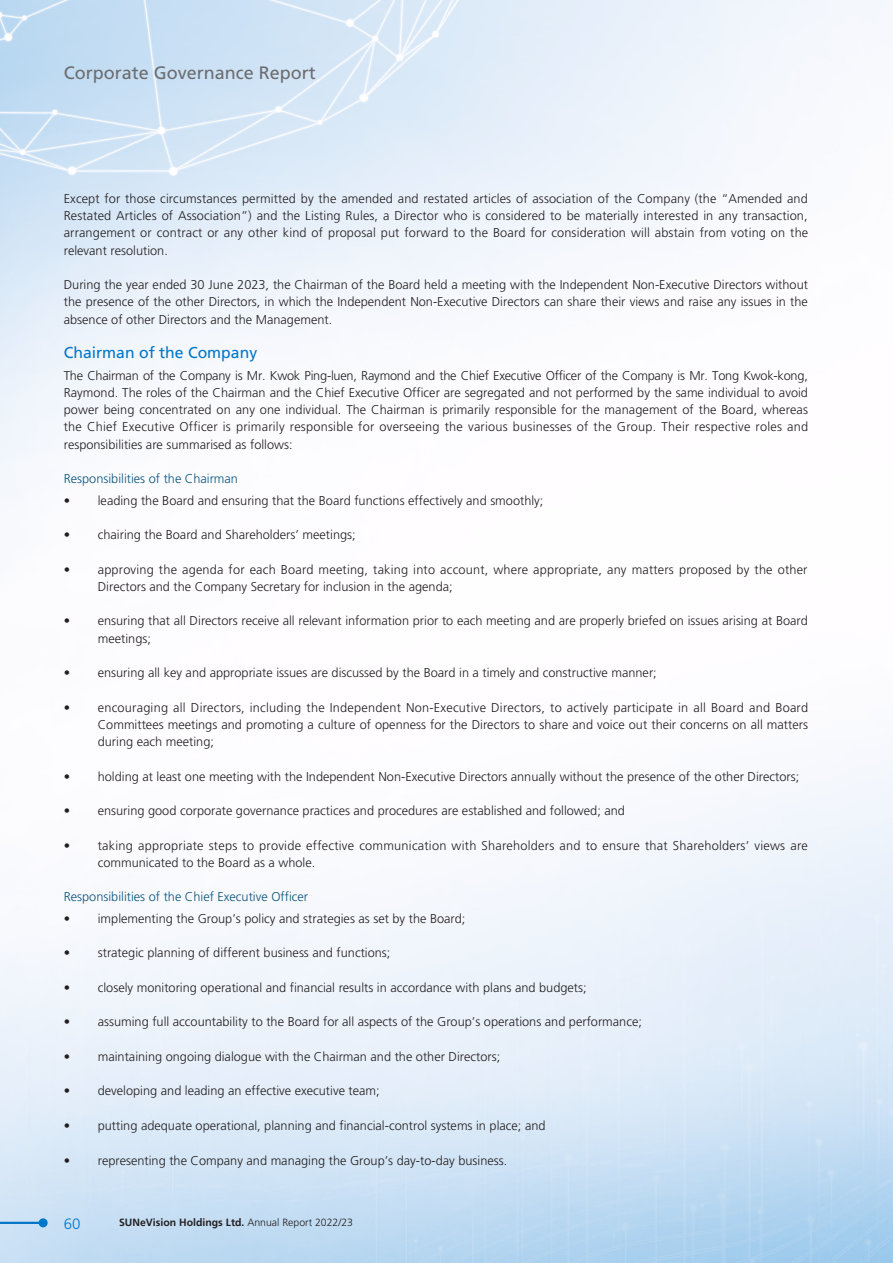
<style>
.page{position:relative;width:893px;height:1263px;background:#fff}
.page>*{position:absolute;margin:0;border:0;box-sizing:border-box;transform-origin:0 0}
.t1{font:18px "Frutiger LT Std";color:#6c6d70}
.t2{font:15.75px "Frutiger LT Std";color:#0076c8}
.t3{font:300 15px "Frutiger LT Std";color:#0076c8}
.t4{font:300 12.75px/17.2px "Frutiger LT Std";color:#231f20;text-align:justify}
.t5{font:300 12.75px/17.2px "Frutiger LT Std";letter-spacing:.02em;color:#231f20}
.t6{font:300 12.75px "Frutiger LT Std";color:#0a547d}
.t7{font:700 10.5px "Frutiger LT Std";color:#231f20}
.s1{font-weight:300}
</style>
<div class="page">
<hr style="left:0;top:1222px;width:43px;height:2px;background:#0076c8">
<div style="left:39px;top:1218px;width:9px;height:9px;background:#0076c8;border-radius:50%"></div>
<h1 class="t1" style="left:64px;top:62px;width:254px">Corporate Governance Report</h1>
<p class="t4" style="left:64px;top:190px;width:746px">Except for those circumstances permitted by the amended and restated articles of association of the Company (the “Amended and Restated Articles of Association”) and the Listing Rules, a Director who is considered to be materially interested in any transaction, arrangement or contract or any other kind of proposal put forward to the Board for consideration will abstain from voting on the relevant resolution.</p>
<p class="t4" style="left:64px;top:276px;width:746px">During the year ended 30 June 2023, the Chairman of the Board held a meeting with the Independent Non-Executive Directors without the presence of the other Directors, in which the Independent Non-Executive Directors can share their views and raise any issues in the absence of other Directors and the Management.</p>
<p class="t2" style="left:64px;top:343px;width:195px">Chairman of the Company</p>
<p class="t4" style="left:64px;top:367px;width:746px">The Chairman of the Company is Mr. Kwok Ping-luen, Raymond and the Chief Executive Officer of the Company is Mr. Tong Kwok-kong, Raymond. The roles of the Chairman and the Chief Executive Officer are segregated and not performed by the same individual to avoid power being concentrated on any one individual. The Chairman is primarily responsible for the management of the Board, whereas the Chief Executive Officer is primarily responsible for overseeing the various businesses of the Group. Their respective roles and responsibilities are summarised as follows:</p>
<p class="t6" style="left:64px;top:471px;width:176px">Responsibilities of the Chairman</p>
<p class="t4" style="left:64px;top:492px;width:481px">• leading the Board and ensuring that the Board functions effectively and smoothly;</p>
<p class="t4" style="left:64px;top:526px;width:293px">• chairing the Board and Shareholders’ meetings;</p>
<p class="t4" style="left:98px;top:561px;width:711px;text-indent:-34px">• approving the agenda for each Board meeting, taking into account, where appropriate, any matters proposed by the other<br>Directors and the Company Secretary for inclusion in the agenda;</p>
<p class="t4" style="left:98px;top:612px;width:712px;text-indent:-34px">• ensuring that all Directors receive all relevant information prior to each meeting and are properly briefed on issues arising at Board meetings;</p>
<p class="t4" style="left:64px;top:664px;width:594px">• ensuring all key and appropriate issues are discussed by the Board in a timely and constructive manner;</p>
<p class="t4" style="left:98px;top:699px;width:712px;text-indent:-34px">• encouraging all Directors, including the Independent Non-Executive Directors, to actively participate in all Board and Board Committees meetings and promoting a culture of openness for the Directors to share and voice out their concerns on all matters during each meeting;</p>
<p class="t4" style="left:64px;top:768px;width:737px">• holding at least one meeting with the Independent Non-Executive Directors annually without the presence of the other Directors;</p>
<p class="t4" style="left:64px;top:802px;width:563px">• ensuring good corporate governance practices and procedures are established and followed; and</p>
<p class="t5" style="left:98px;top:837px;width:712px;text-indent:-34px">• taking appropriate steps to provide effective communication with Shareholders and to ensure that Shareholders’ views are communicated to the Board as a whole.</p>
<p class="t6" style="left:64px;top:890px;width:246px">Responsibilities of the Chief Executive Officer</p>
<p class="t4" style="left:64px;top:910px;width:403px">• implementing the Group’s policy and strategies as set by the Board;</p>
<p class="t4" style="left:64px;top:944px;width:328px">• strategic planning of different business and functions;</p>
<p class="t4" style="left:64px;top:979px;width:524px">• closely monitoring operational and financial results in accordance with plans and budgets;</p>
<p class="t4" style="left:64px;top:1013px;width:580px">• assuming full accountability to the Board for all aspects of the Group’s operations and performance;</p>
<p class="t4" style="left:64px;top:1048px;width:438px">• maintaining ongoing dialogue with the Chairman and the other Directors;</p>
<p class="t4" style="left:64px;top:1082px;width:317px">• developing and leading an effective executive team;</p>
<p class="t4" style="left:64px;top:1117px;width:483px">• putting adequate operational, planning and financial-control systems in place; and</p>
<p class="t4" style="left:64px;top:1152px;width:445px">• representing the Company and managing the Group’s day-to-day business.</p>
<p class="t3" style="left:64px;top:1215px;width:18px">60</p>
<p class="t7" style="left:119px;top:1216px;width:235px">SUNeVision Holdings Ltd. <span class="s1">Annual Report 2022/23</span></p>
</div>
